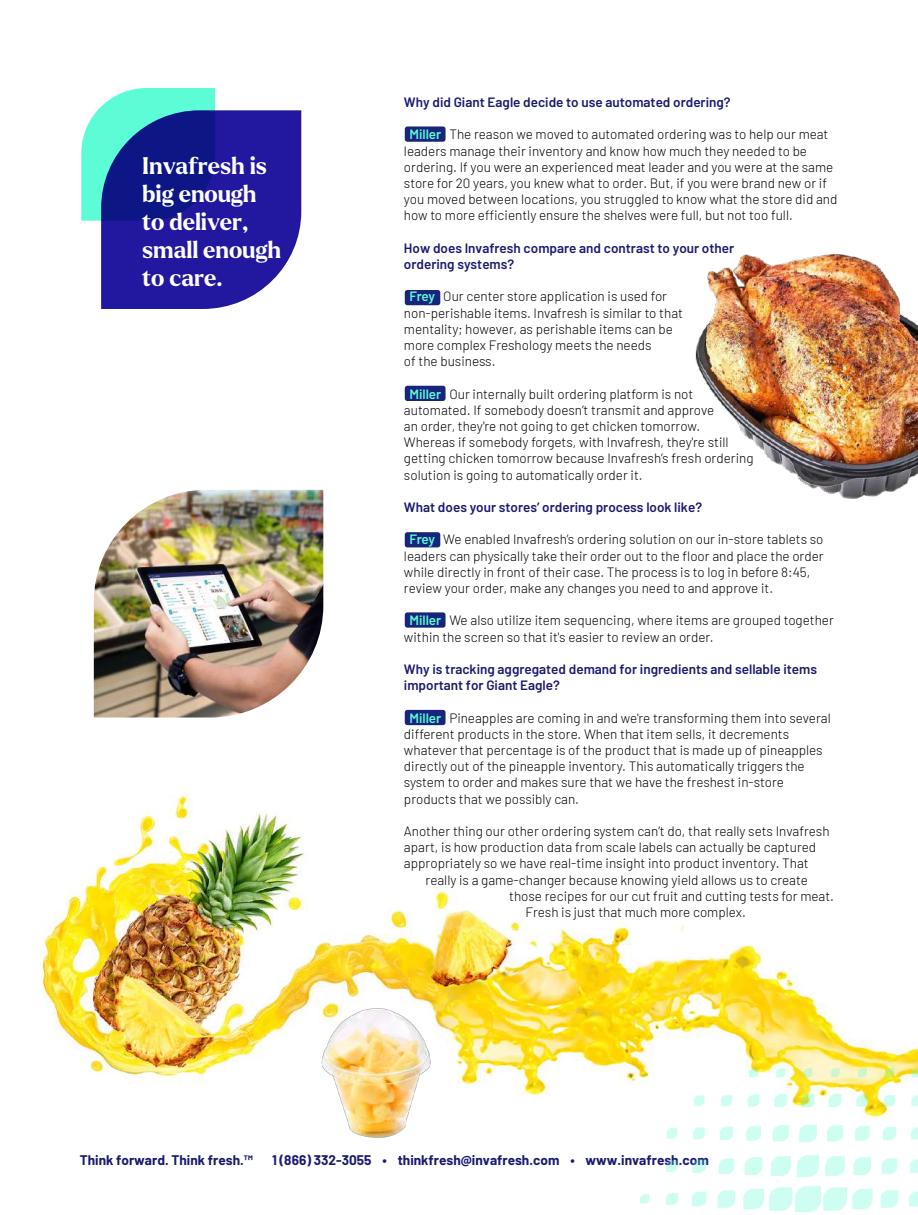
<style>
.page{position:relative;width:918px;height:1215px;background:#fff}
.page>*{position:absolute;margin:0;border:0;box-sizing:border-box;transform-origin:0 0}
.t1{font:700 23.4px/28px "Larken";letter-spacing:-.005em;color:#fff}
.t2{font:700 13.65px "Barlow";color:#1a1a70}
.t3{font:300 13.5px/16.2px "Barlow";color:#000}
.t4{font:600 13.5px/16.2px "Barlow";color:#1a1a70}
.s1{font-weight:600;color:#5cfcd6}
</style>
<div class="page">
<img style="left:42px;top:795px;width:876px;height:301px">
<svg style="left:81px;top:88px;width:220px;height:221px;background:#4355ae"></svg>
<img style="left:640px;top:1068px;width:278px;height:144px">
<div style="left:405px;top:710px;width:41px;height:15px;background:#19257a;border-radius:3px"></div>
<div style="left:405px;top:612px;width:41px;height:16px;background:#19257a;border-radius:3px"></div>
<div style="left:405px;top:386px;width:41px;height:15px;background:#19257a;border-radius:3px"></div>
<div style="left:405px;top:532px;width:35px;height:15px;background:#19257a;border-radius:3px"></div>
<div style="left:405px;top:290px;width:35px;height:15px;background:#19257a;border-radius:3px"></div>
<div style="left:405px;top:126px;width:41px;height:16px;background:#19257a;border-radius:3px"></div>
<img style="left:94px;top:490px;width:229px;height:228px">
<img style="left:310px;top:998px;width:133px;height:140px">
<img style="left:695px;top:254px;width:223px;height:245px">
<h1 class="t1" style="left:142px;top:152px;width:140px">Invafresh is big enough to deliver, small enough to care.</h1>
<p class="t4" style="left:404px;top:93px;width:328px">Why did Giant Eagle decide to use automated ordering?</p>
<p class="t3" style="left:404px;top:125px;width:435px;text-indent:5px"><span class="s1">Miller</span> The reason we moved to automated ordering was to help our meat leaders manage their inventory and know how much they needed to be ordering. If you were an experienced meat leader and you were at the same store for 20 years, you knew what to order. But, if you were brand new or if you moved between locations, you struggled to know what the store did and how to more efficiently ensure the shelves were full, but not too full.</p>
<p class="t4" style="left:404px;top:239px;width:332px">How does Invafresh compare and contrast to your other ordering systems?</p>
<p class="t3" style="left:404px;top:287px;width:281px;text-indent:5px"><span class="s1">Frey</span> Our center store application is used for non-perishable items. Invafresh is similar to that mentality; however, as perishable items can be more complex Freshology meets the needs<br>of the business.</p>
<p class="t3" style="left:404px;top:385px;width:351px;text-indent:5px"><span class="s1">Miller</span> Our internally built ordering platform is not automated. If somebody doesn’t transmit and approve<br>an order, they're not going to get chicken tomorrow.<br>Whereas if somebody forgets, with Invafresh, they're still getting chicken tomorrow because Invafresh’s fresh ordering solution is going to automatically order it.</p>
<p class="t4" style="left:404px;top:498px;width:300px">What does your stores’ ordering process look like?</p>
<p class="t3" style="left:404px;top:530px;width:421px;text-indent:5px"><span class="s1">Frey</span> We enabled Invafresh’s ordering solution on our in-store tablets so leaders can physically take their order out to the floor and place the order while directly in front of their case. The process is to log in before 8:45, review your order, make any changes you need to and approve it.</p>
<p class="t3" style="left:404px;top:611px;width:431px;text-indent:5px"><span class="s1">Miller</span> We also utilize item sequencing, where items are grouped together within the screen so that it's easier to review an order.</p>
<p class="t4" style="left:404px;top:660px;width:415px">Why is tracking aggregated demand for ingredients and sellable items important for Giant Eagle?</p>
<p class="t3" style="left:404px;top:709px;width:428px;text-indent:5px"><span class="s1">Miller</span> Pineapples are coming in and we're transforming them into several different products in the store. When that item sells, it decrements whatever that percentage is of the product that is made up of pineapples directly out of the pineapple inventory. This automatically triggers the system to order and makes sure that we have the freshest in-store products that we possibly can.</p>
<p class="t3" style="left:404px;top:822px;width:427px">Another thing our other ordering system can’t do, that really sets Invafresh</p>
<p class="t3" style="left:404px;top:838px;width:414px">apart, is how production data from scale labels can actually be captured</p>
<p class="t3" style="left:404px;top:854px;width:406px">appropriately so we have real-time insight into product inventory. That</p>
<p class="t3" style="left:426px;top:871px;width:384px">really is a game-changer because knowing yield allows us to create</p>
<p class="t3" style="left:509px;top:887px;width:326px">those recipes for our cut fruit and cutting tests for meat.</p>
<p class="t3" style="left:525px;top:903px;width:222px">Fresh is just that much more complex.</p>
<p class="t2" style="left:80px;top:1150px;width:175px">Think forward. Think fresh.™</p>
<p class="t2" style="left:272px;top:1150px;width:438px">1 (866) 332-3055 • thinkfresh@invafresh.com • www.invafresh.com</p>
</div>
